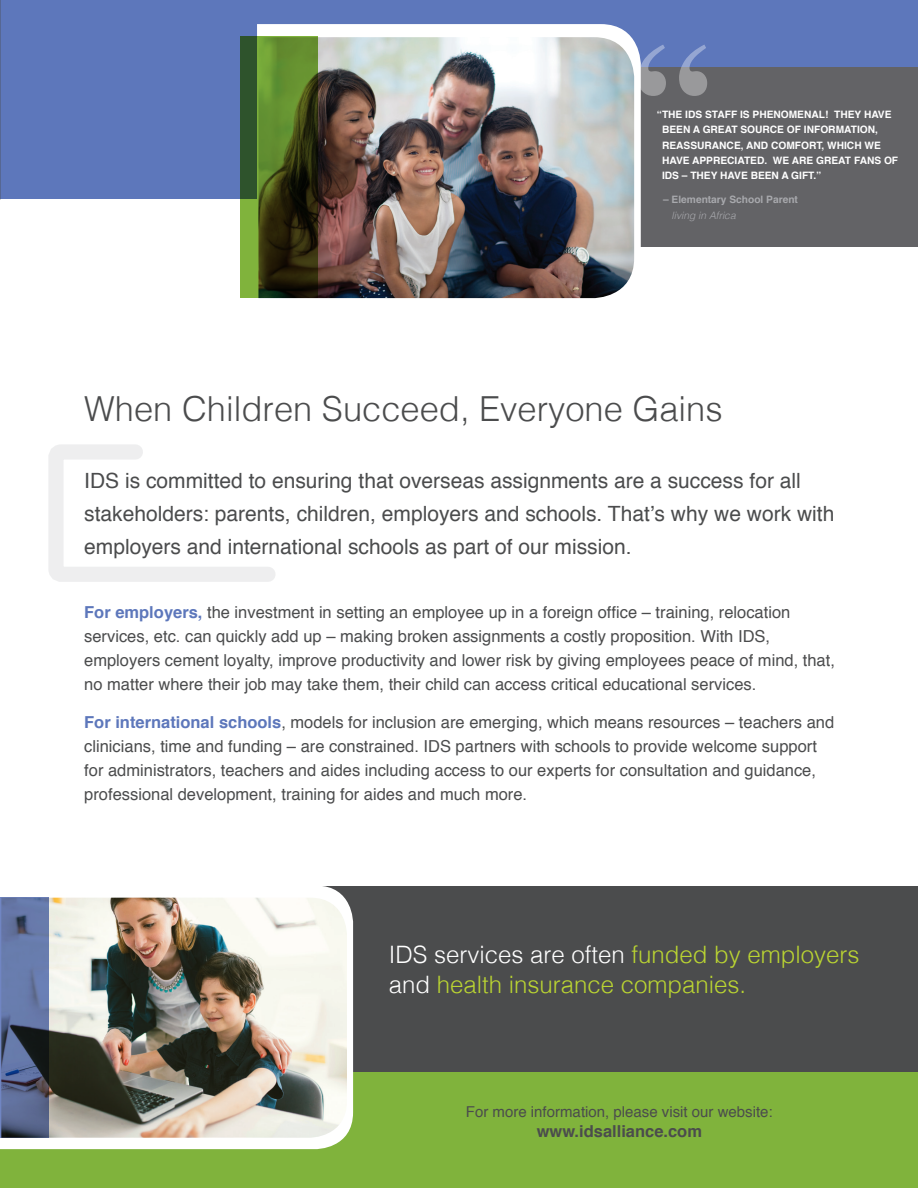
<style>
.page{position:relative;width:918px;height:1188px;background:#fff}
.page>*{position:absolute;margin:0;border:0;box-sizing:border-box;transform-origin:0 0}
.t1{font:700 153px "Times";color:#fff}
.t2{font:300 34.5px "Helvetica";color:#4b4c4d}
.t3{font:300 24px/30px "Helvetica";color:#bad432}
.t4{font:21px/33px "Helvetica";color:#4b4c4d}
.t5{font:16.5px/24px "Helvetica";color:#4b4c4d}
.t6{font:700 16.5px "Helvetica";color:#4b4c4d}
.t7{font:15px "Helvetica";color:#4b4c4d}
.t8{font:700 10.2px/15.3px "Helvetica";color:#fff}
.t9{font:700 10.2px "Helvetica";color:#a8a9ad}
.t10{font:italic 300 10.2px "Helvetica";color:#a8a9ad}
.s1{font-weight:700;color:#5d77bb}
.s2{color:#fff}
</style>
<div class="page">
<div style="left:321px;top:886px;width:597px;height:186px;background:#4b4c4d"></div>
<div style="left:0;top:1072px;width:918px;height:116px;background:#80b33c"></div>
<svg style="left:0;top:886px;width:353px;height:263px;fill:#fff"></svg>
<img style="left:48px;top:898px;width:299px;height:240px">
<div style="left:0;top:0;width:918px;height:198px;background:#5d77bb"></div>
<svg style="left:0;top:898px;width:48px;height:240px;background:#586790"></svg>
<div style="left:576px;top:67px;width:342px;height:179px;background:#636366"></div>
<svg style="left:257px;top:24px;width:384px;height:275px;background:#f3f5f7"></svg>
<img style="left:318px;top:37px;width:316px;height:261px">
<svg style="left:240px;top:37px;width:78px;height:261px;background:#445a1f"></svg>
<svg style="left:0;top:0;width:1px;height:200px"></svg>
<svg style="left:48px;top:444px;width:227px;height:138px"></svg>
<h1 class="t1" style="left:633px;top:36px;width:78px">“</h1>
<p class="t8" style="left:662px;top:108px;width:238px;text-indent:-5px">“THE IDS STAFF IS PHENOMENAL! THEY HAVE BEEN A GREAT SOURCE OF INFORMATION, REASSURANCE, AND COMFORT, WHICH WE HAVE APPRECIATED. WE ARE GREAT FANS OF IDS – THEY HAVE BEEN A GIFT.”</p>
<p class="t9" style="left:663px;top:196px;width:136px">– Elementary School Parent</p>
<p class="t10" style="left:672px;top:211px;width:66px">living in Africa</p>
<h2 class="t2" style="left:84px;top:395px;width:640px">When Children Succeed, Everyone Gains</h2>
<p class="t4" style="left:84px;top:466px;width:752px">IDS is committed to ensuring that overseas assignments are a success for all stakeholders: parents, children, employers and schools. That’s why we work with employers and international schools as part of our mission.</p>
<p class="t5" style="left:84px;top:602px;width:752px"><span class="s1">For employers,</span> the investment in setting an employee up in a foreign office – training, relocation services, etc. can quickly add up – making broken assignments a costly proposition. With IDS, employers cement loyalty, improve productivity and lower risk by giving employees peace of mind, that, no matter where their job may take them, their child can access critical educational services.</p>
<p class="t5" style="left:84px;top:711px;width:752px"><span class="s1">For international schools</span>, models for inclusion are emerging, which means resources – teachers and clinicians, time and funding – are constrained. IDS partners with schools to provide welcome support for administrators, teachers and aides including access to our experts for consultation and guidance, professional development, training for aides and much more.</p>
<h3 class="t3" style="left:389px;top:942px;width:472px"><span class="s2">IDS services are often</span> funded by employers <span class="s2">and</span> health insurance companies.</h3>
<p class="t7" style="left:466px;top:1106px;width:308px">For more information, please visit our website:</p>
<p class="t6" style="left:537px;top:1124px;width:167px">www.idsalliance.com</p>
</div>
